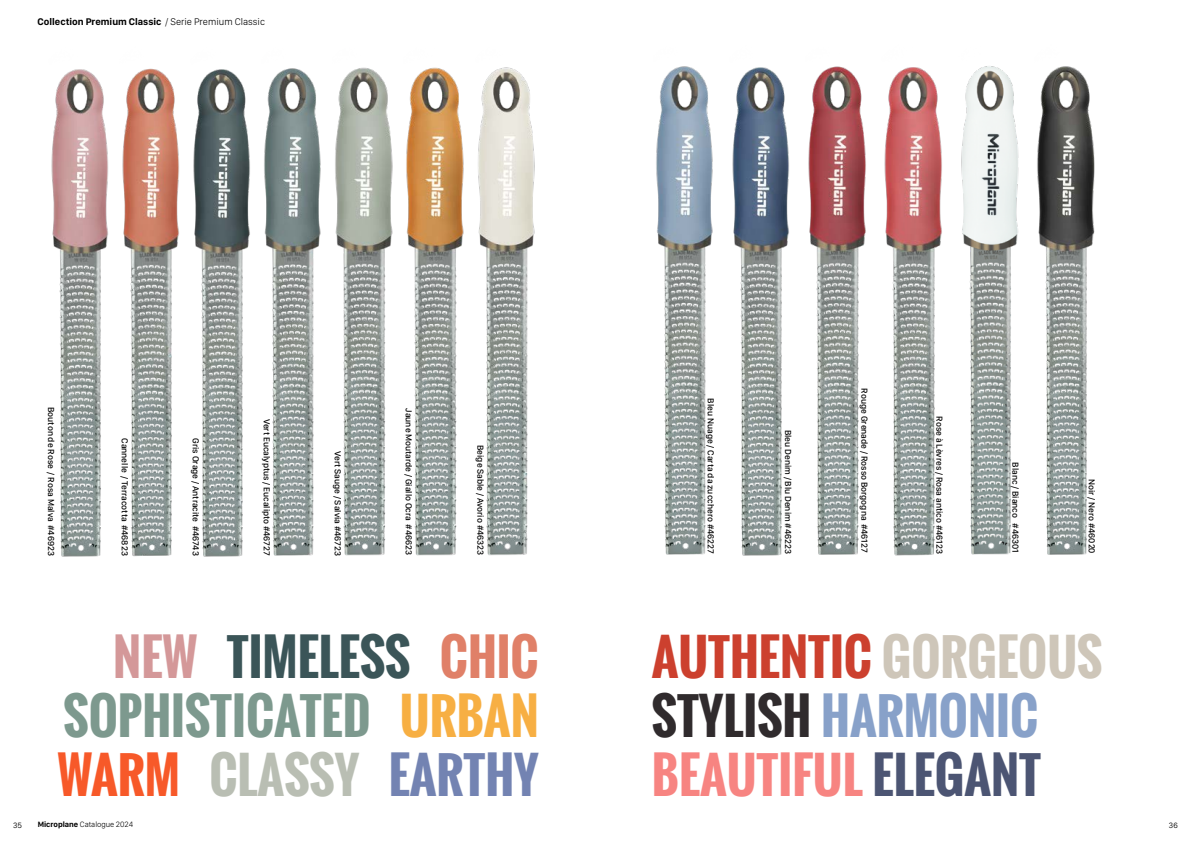
<style>
.page{position:relative;width:1191px;height:842px;background:#fff}
.page>*{position:absolute;margin:0;border:0;box-sizing:border-box;transform-origin:0 0}
.t1{font:700 49px/58.8px "Oswald";color:#7d998e;text-align:justify}
.t2{font:700 49px/58.8px "Oswald";color:#cc402e}
.t3{font:700 10px "San Francisco Display";color:#000}
.t4{font:500 9px "San Francisco Display";color:#000}
.t5{font:300 8px "San Francisco Display";color:#000}
.t6{font:8px "San Francisco Display";color:#000}
.s1{font-weight:300}
.s2{color:#d49899}
.s3{color:#3b5558}
.s4{color:#e08068}
.s5{color:#f7af43}
.s6{color:#f75929}
.s7{color:#b9beb3}
.s8{color:#7383b2}
.s9{color:#cec6b9}
.s10{color:#302b2d}
.s11{color:#88a1c9}
.s12{color:#f78481}
.s13{color:#4c5573}
.s14{font-weight:700}
</style>
<div class="page">
<img style="left:51px;top:69px;width:58px;height:488px">
<img style="left:122px;top:68px;width:57px;height:489px">
<img style="left:193px;top:69px;width:57px;height:488px">
<img style="left:656px;top:66px;width:57px;height:489px">
<img style="left:264px;top:68px;width:57px;height:488px">
<img style="left:732px;top:67px;width:57px;height:489px">
<img style="left:335px;top:67px;width:58px;height:489px">
<img style="left:808px;top:66px;width:58px;height:489px">
<img style="left:406px;top:67px;width:58px;height:489px">
<img style="left:884px;top:67px;width:58px;height:489px">
<img style="left:478px;top:67px;width:57px;height:489px">
<img style="left:1037px;top:66px;width:58px;height:489px">
<img style="left:961px;top:66px;width:58px;height:489px">
<p class="t3" style="left:38px;top:16px;width:229px">Collection Premium Classic <span class="s1">/ Serie Premium Classic</span></p>
<p class="t4" style="left:57px;top:407px;width:150px;rotate:90deg">Bouton de Rose / Rosa Malva #46923</p>
<p class="t4" style="left:131px;top:438px;width:119px;rotate:90deg">Cannelle / Terracotta #46823</p>
<p class="t4" style="left:201px;top:438px;width:119px;rotate:90deg">Gris Orage / Antracite #46743</p>
<p class="t4" style="left:272px;top:418px;width:138px;rotate:90deg">Vert Eucalyptus / Eucalipto #46727</p>
<p class="t4" style="left:343px;top:451px;width:106px;rotate:90deg">Vert Sauge / Salvia #46723</p>
<p class="t4" style="left:414px;top:408px;width:148px;rotate:90deg">Jaune Moutarde / Giallo Ocra #46623</p>
<p class="t4" style="left:486px;top:445px;width:111px;rotate:90deg">Beige Sable / Avorio #46323</p>
<p class="t4" style="left:716px;top:398px;width:157px;rotate:90deg">Bleu Nuage / Carta da zucchero #46227</p>
<p class="t4" style="left:793px;top:430px;width:125px;rotate:90deg">Bleu Denim / Blu Denim #46223</p>
<p class="t4" style="left:870px;top:388px;width:166px;rotate:90deg">Rouge Grenade / Rosso Borgogna #46127</p>
<p class="t4" style="left:945px;top:416px;width:139px;rotate:90deg">Rose à Lèvres / Rosa antico #46123</p>
<p class="t4" style="left:1021px;top:462px;width:92px;rotate:90deg">Blanc / Bianco #46301</p>
<p class="t4" style="left:1097px;top:479px;width:76px;rotate:90deg">Noir / Nero #46020</p>
<h1 class="t1" style="left:58px;top:626px;width:483px;text-indent:56px"><span class="s2">NEW</span> <span class="s3">TIMELESS</span> <span class="s4">CHIC </span>SOPHISTICATED <span class="s5">URBAN </span><span class="s6">WARM</span> <span class="s7">CLASSY</span> <span class="s8">EARTHY</span></h1>
<h1 class="t2" style="left:652px;top:626px;width:452px">AUTHENTIC <span class="s9">GORGEOUS<br></span><span class="s10">STYLISH</span> <span class="s11">HARMONIC<br></span><span class="s12">BEAUTIFUL</span> <span class="s13">ELEGANT</span></h1>
<p class="t6" style="left:13px;top:820px;width:10px">35</p>
<p class="t5" style="left:38px;top:819px;width:97px"><span class="s14">Microplane</span> Catalogue 2024</p>
<p class="t6" style="left:1169px;top:820px;width:10px">36</p>
</div>
